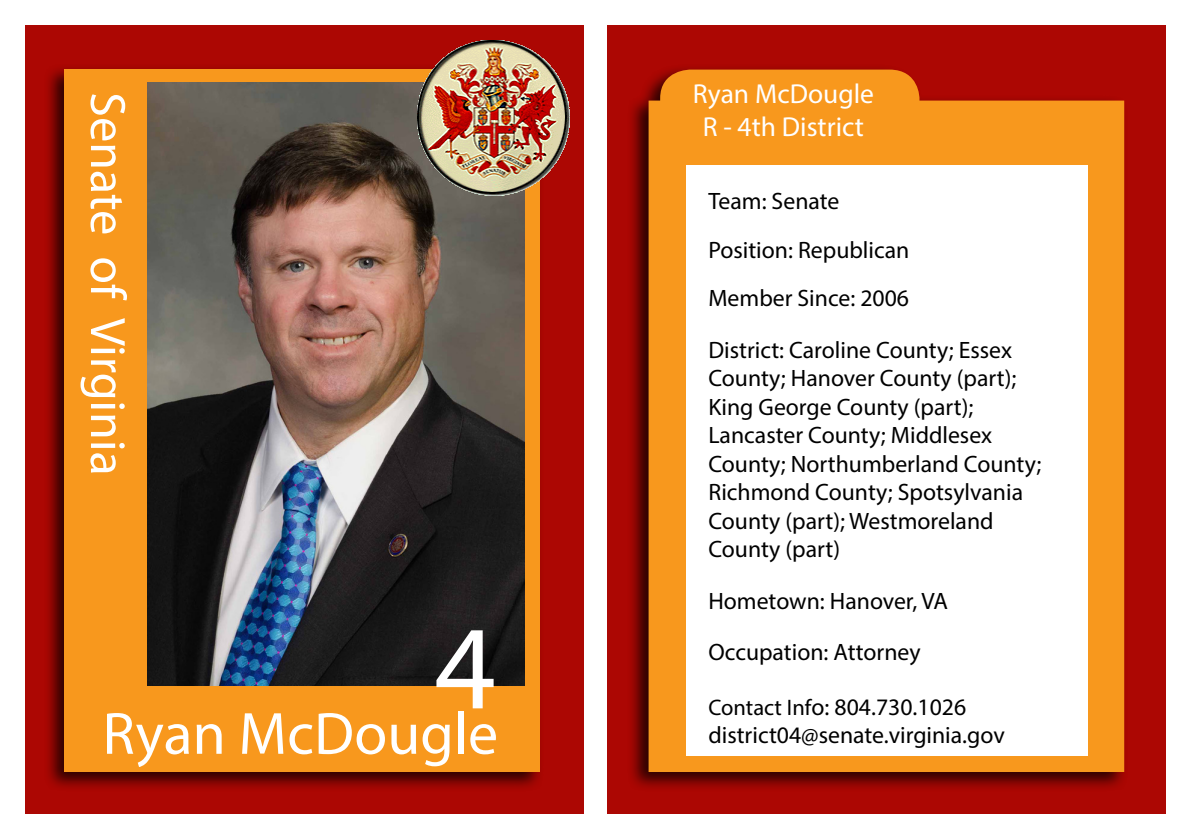
<style>
.page{position:relative;width:1188px;height:838px;background:#fff}
.page>*{position:absolute;margin:0;border:0;box-sizing:border-box;transform-origin:0 0}
.t1{font:120px "Myriad Pro";color:#fff}
.t2{font:60px "Myriad Pro";color:#fff}
.t3{font:50px "Myriad Pro";color:#fff}
.t4{font:27.5px "Myriad Pro";color:#fff}
.t5{font:23.75px/28.5px "Myriad Pro";color:#000}
.s1{font-size:22.5px}
</style>
<div class="page">
<div style="left:25px;top:25px;width:558px;height:788px;background:#ac0703"></div>
<div style="left:608px;top:25px;width:558px;height:788px;background:#ac0703"></div>
<div style="left:43px;top:64px;width:501px;height:728px;background:#000;opacity:.75"></div>
<div style="left:65px;top:70px;width:475px;height:702px;background:#f8981d"></div>
<img style="left:147px;top:82px;width:377px;height:603px">
<div style="left:627px;top:63px;width:500px;height:729px;background:#000;opacity:.75"></div>
<svg style="left:648px;top:70px;width:476px;height:702px;background:#ef8c1c"></svg>
<div style="left:686px;top:166px;width:401px;height:589px;background:#fff"></div>
<img style="left:417px;top:40px;width:152px;height:156px">
<p class="t3" style="left:139px;top:92px;width:385px;rotate:90deg">Senate of Virginia</p>
<p class="t1" style="left:434px;top:594px;width:63px">4</p>
<p class="t2" style="left:102px;top:696px;width:397px">Ryan McDougle</p>
<p class="t4" style="left:692px;top:77px;width:183px">Ryan McDougle</p>
<p class="t4" style="left:702px;top:110px;width:163px">R - 4th District</p>
<p class="t5" style="left:708px;top:186px;width:133px">Team: Senate</p>
<p class="t5" style="left:708px;top:235px;width:202px">Position: Republican</p>
<p class="t5" style="left:708px;top:284px;width:202px">Member Since: 2006</p>
<p class="t5" style="left:708px;top:335px;width:334px">District: Caroline County; Essex<br>County; Hanover County (part);<br>King George County (part);<br>Lancaster County; Middlesex<br>County; Northumberland County;<br>Richmond County; Spotsylvania<br>County (part); Westmoreland<br>County (part)</p>
<p class="t5" style="left:708px;top:586px;width:241px">Hometown: Hanover, VA</p>
<p class="t5" style="left:708px;top:637px;width:214px">Occupation: Attorney</p>
<p class="t5" style="left:708px;top:692px;width:298px"><span class="s1">Contact Inf</span>o: 804.730.1026 district04@senate.virginia.gov</p>
</div>
